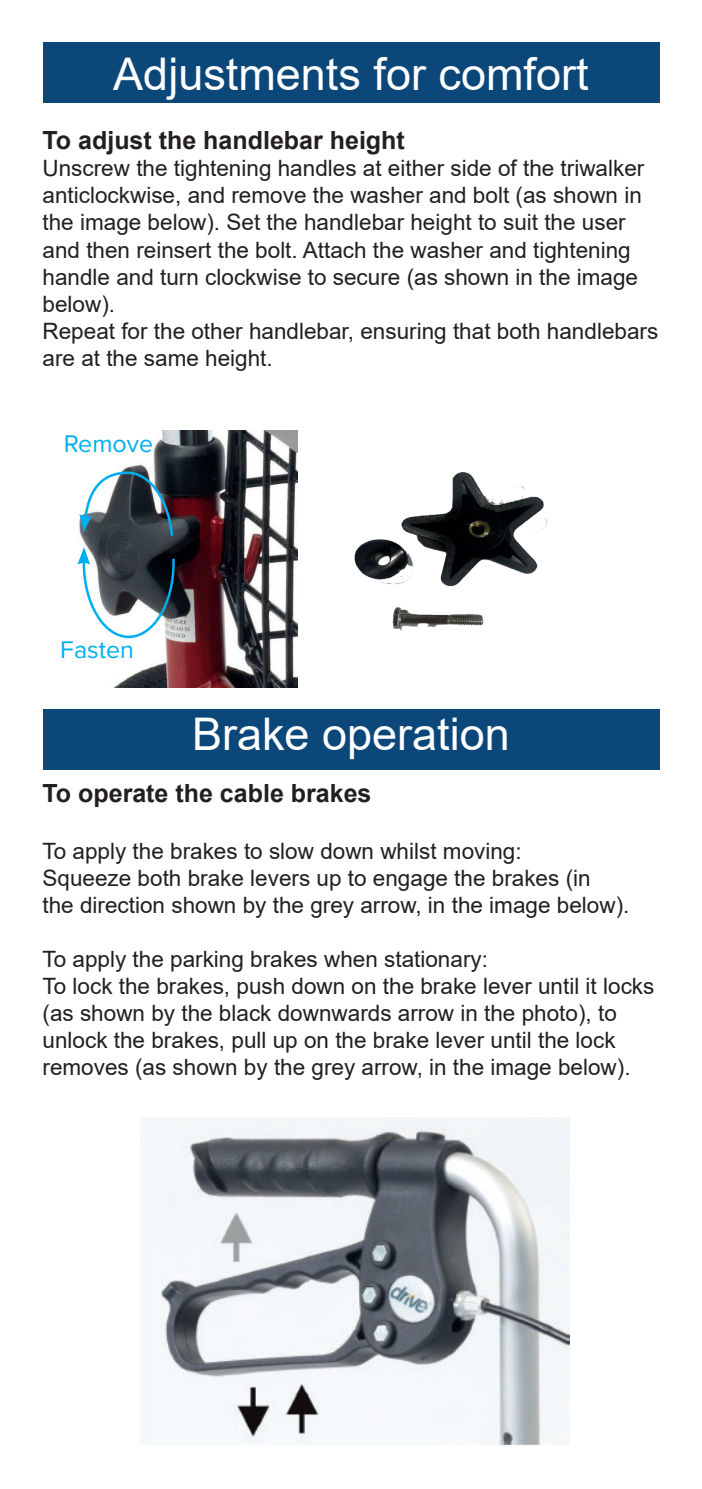
<style>
.page{position:relative;width:702px;height:1489px;background:#fff}
.page>*{position:absolute;margin:0;border:0;box-sizing:border-box;transform-origin:0 0}
.t1{font:45px "Arial";color:#fff}
.t2{font:700 25px "Arial";color:#231f20}
.t3{font:25px "Proxima Nova";color:#00aeef}
.t4{font:22.5px/27px "Arial";color:#231f20}
</style>
<div class="page">
<div style="left:43px;top:43px;width:616px;height:60px;background:#0c477a"></div>
<img style="left:141px;top:1117px;width:428px;height:329px">
<div style="left:43px;top:709px;width:616px;height:60px;background:#0c477a"></div>
<img style="left:82px;top:431px;width:216px;height:256px">
<svg style="left:77px;top:547px;width:99px;height:92px"></svg>
<svg style="left:79px;top:470px;width:96px;height:68px"></svg>
<img style="left:354px;top:472px;width:194px;height:159px">
<h1 class="t1" style="left:113px;top:43px;width:477px">Adjustments for comfort</h1>
<p class="t2" style="left:43px;top:123px;width:364px">To adjust the handlebar height</p>
<p class="t4" style="left:43px;top:155px;width:617px">Unscrew the tightening handles at either side of the triwalker anticlockwise, and remove the washer and bolt (as shown in the image below). Set the handlebar height to suit the user and then reinsert the bolt. Attach the washer and tightening handle and turn clockwise to secure (as shown in the image below).<br>Repeat for the other handlebar, ensuring that both handlebars are at the same height.</p>
<p class="t3" style="left:64px;top:432px;width:91px">Remove</p>
<p class="t3" style="left:60px;top:638px;width:75px">Fasten</p>
<h1 class="t1" style="left:192px;top:703px;width:319px">Brake operation</h1>
<p class="t2" style="left:43px;top:775px;width:330px">To operate the cable brakes</p>
<p class="t4" style="left:43px;top:837px;width:588px">To apply the brakes to slow down whilst moving:<br>Squeeze both brake levers up to engage the brakes (in<br>the direction shown by the grey arrow, in the image below).</p>
<p class="t4" style="left:43px;top:945px;width:613px">To apply the parking brakes when stationary:<br>To lock the brakes, push down on the brake lever until it locks (as shown by the black downwards arrow in the photo), to unlock the brakes, pull up on the brake lever until the lock removes (as shown by the grey arrow, in the image below).</p>
</div>
